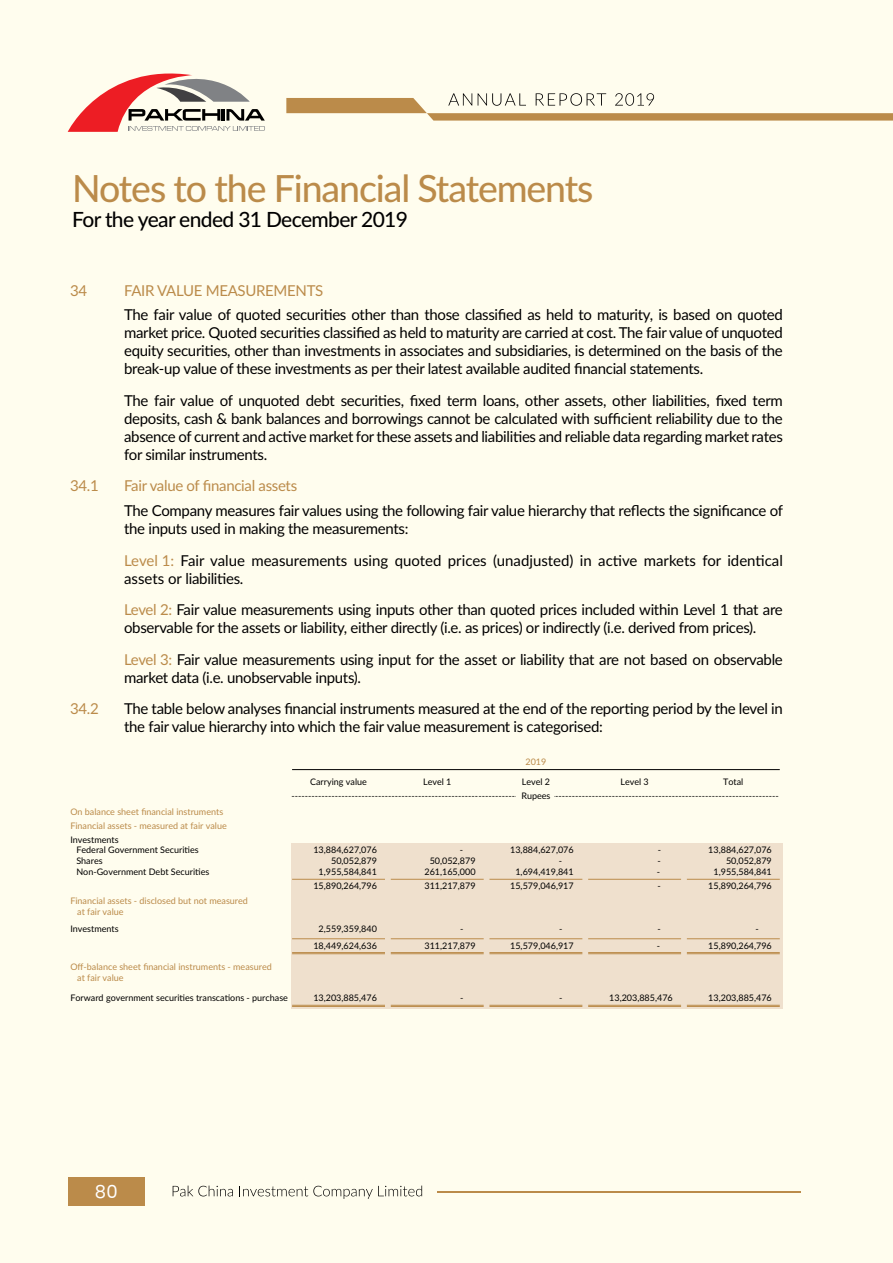
<style>
.page{position:relative;width:893px;height:1263px;background:#fffdee}
.page>*{position:absolute;margin:0;border:0;box-sizing:border-box;transform-origin:0 0}
.t1{font:500 37.5px "Lato";letter-spacing:-.03em;color:#bb8b4a}
.t2{font:500 21px "Lato";letter-spacing:-.03em;color:#000}
.t3{font:18px "Poppins";color:#fff}
.t4{font:15px/18px "Lato";letter-spacing:-.02em;color:#000}
.t5{font:15px/18px "Lato";color:#000}
.t6{font:15px "Lato";letter-spacing:-.02em;color:#bb8b4a}
.t7{font:9px/10.8px "Lato";color:#000}
.t8{font:9px/10.8px "Lato";color:#bb8b4a}
.s1{color:#bb8b4a}
</style>
<div class="page">
<div style="left:68px;top:1177px;width:76px;height:29px;background:#bb8b4a"></div>
<hr style="left:438px;top:1191px;width:363px;height:2px;background:#bb8b4a">
<svg style="left:68px;top:73px;width:197px;height:59px"></svg>
<svg style="left:286px;top:93px;width:607px;height:28px"></svg>
<svg style="left:173px;top:1185px;width:60px;height:11px"></svg>
<svg style="left:243px;top:1185px;width:179px;height:14px"></svg>
<div style="left:291px;top:843px;width:492px;height:166px;background:#efe0cd"></div>
<hr style="left:292px;top:879px;width:93px;height:1px;background:#bb8b4a">
<hr style="left:391px;top:879px;width:93px;height:1px;background:#bb8b4a">
<hr style="left:489px;top:879px;width:93px;height:1px;background:#bb8b4a">
<hr style="left:588px;top:879px;width:93px;height:1px;background:#bb8b4a">
<hr style="left:687px;top:879px;width:93px;height:1px;background:#bb8b4a">
<hr style="left:292px;top:938px;width:93px;height:1px;background:#bb8b4a">
<hr style="left:391px;top:938px;width:93px;height:1px;background:#bb8b4a">
<hr style="left:489px;top:938px;width:93px;height:1px;background:#bb8b4a">
<hr style="left:588px;top:938px;width:93px;height:1px;background:#bb8b4a">
<hr style="left:687px;top:938px;width:93px;height:1px;background:#bb8b4a">
<hr style="left:292px;top:952px;width:93px;height:1px;background:#bb8b4a">
<hr style="left:391px;top:952px;width:93px;height:1px;background:#bb8b4a">
<hr style="left:489px;top:952px;width:93px;height:1px;background:#bb8b4a">
<hr style="left:588px;top:952px;width:93px;height:1px;background:#bb8b4a">
<hr style="left:687px;top:952px;width:93px;height:1px;background:#bb8b4a">
<hr style="left:292px;top:953px;width:93px;height:1px;background:#bb8b4a">
<hr style="left:391px;top:953px;width:93px;height:1px;background:#bb8b4a">
<hr style="left:489px;top:953px;width:93px;height:1px;background:#bb8b4a">
<hr style="left:588px;top:953px;width:93px;height:1px;background:#bb8b4a">
<hr style="left:687px;top:953px;width:93px;height:1px;background:#bb8b4a">
<hr style="left:292px;top:1005px;width:93px;height:1px;background:#bb8b4a">
<hr style="left:391px;top:1005px;width:93px;height:1px;background:#bb8b4a">
<hr style="left:489px;top:1005px;width:93px;height:1px;background:#bb8b4a">
<hr style="left:588px;top:1005px;width:93px;height:1px;background:#bb8b4a">
<hr style="left:687px;top:1005px;width:93px;height:1px;background:#bb8b4a">
<hr style="left:292px;top:1006px;width:93px;height:1px;background:#bb8b4a">
<hr style="left:391px;top:1006px;width:93px;height:1px;background:#bb8b4a">
<hr style="left:489px;top:1006px;width:93px;height:1px;background:#bb8b4a">
<hr style="left:588px;top:1006px;width:93px;height:1px;background:#bb8b4a">
<hr style="left:687px;top:1006px;width:93px;height:1px;background:#bb8b4a">
<hr style="left:292px;top:769px;width:488px;height:1px;background:#000">
<h1 class="t1" style="left:72px;top:161px;width:523px">Notes to the Financial Statements</h1>
<h2 class="t2" style="left:72px;top:204px;width:337px">For the year ended 31 December 2019</h2>
<p class="t6" style="left:70px;top:279px;width:19px">34</p>
<p class="t6" style="left:124px;top:279px;width:201px">FAIR VALUE MEASUREMENTS</p>
<p class="t4" style="left:124px;top:305px;width:660px;text-align:justify">The fair value of quoted securities other than those classified as held to maturity, is based on quoted market price. Quoted securities classified as held to maturity are carried at cost. The fair value of unquoted equity securities, other than investments in associates and subsidiaries, is determined on the basis of the break-up value of these investments as per their latest available audited financial statements.</p>
<p class="t4" style="left:124px;top:391px;width:660px;text-align:justify">The fair value of unquoted debt securities, fixed term loans, other assets, other liabilities, fixed term deposits, cash &amp; bank balances and borrowings cannot be calculated with sufficient reliability due to the absence of current and active market for these assets and liabilities and reliable data regarding market rates for similar instruments.</p>
<p class="t6" style="left:70px;top:475px;width:30px">34.1</p>
<p class="t6" style="left:124px;top:475px;width:175px">Fair value of financial assets</p>
<p class="t4" style="left:124px;top:501px;width:660px">The Company measures fair values using the following fair value hierarchy that reflects the significance of the inputs used in making the measurements:</p>
<p class="t5" style="left:124px;top:551px;width:660px"><span class="s1">Level 1:</span> Fair value measurements using quoted prices (unadjusted) in active markets for identical assets or liabilities.</p>
<p class="t4" style="left:124px;top:600px;width:660px"><span class="s1">Level 2:</span> Fair value measurements using inputs other than quoted prices included within Level 1 that are observable for the assets or liability, either directly (i.e. as prices) or indirectly (i.e. derived from prices).</p>
<p class="t4" style="left:124px;top:650px;width:660px"><span class="s1">Level 3:</span> Fair value measurements using input for the asset or liability that are not based on observable market data (i.e. unobservable inputs).</p>
<p class="t6" style="left:70px;top:698px;width:30px">34.2</p>
<p class="t4" style="left:124px;top:699px;width:660px">The table below analyses financial instruments measured at the end of the reporting period by the level in the fair value hierarchy into which the fair value measurement is categorised:</p>
<p class="t8" style="left:525px;top:756px;width:22px">2019</p>
<p class="t7" style="left:291px;top:775px;width:489px;line-height:13.6px;text-indent:432px">Total --------------------------------------------------------------------------------------------------------------------------------------------------</p>
<p class="t7" style="left:310px;top:776px;width:58px">Carrying value</p>
<p class="t7" style="left:423px;top:776px;width:30px">Level 1</p>
<p class="t7" style="left:522px;top:776px;width:30px">Level 2</p>
<p class="t7" style="left:620px;top:776px;width:30px">Level 3</p>
<p class="t7" style="left:521px;top:789px;width:31px">Rupees</p>
<p class="t8" style="left:70px;top:804px;width:158px;line-height:13.8px">On balance sheet financial instruments<br>Financial assets - measured at fair value</p>
<p class="t7" style="left:76px;top:833px;width:124px;text-indent:-6px">Investments<br>Federal Government Securities</p>
<p class="t7" style="left:313px;top:844px;width:65px">13,884,627,076</p>
<p class="t7" style="left:460px;top:844px;width:5px">-</p>
<p class="t7" style="left:510px;top:844px;width:65px">13,884,627,076</p>
<p class="t7" style="left:658px;top:844px;width:5px">-</p>
<p class="t7" style="left:708px;top:844px;width:65px">13,884,627,076</p>
<p class="t7" style="left:76px;top:855px;width:28px">Shares</p>
<p class="t7" style="left:331px;top:855px;width:47px">50,052,879</p>
<p class="t7" style="left:430px;top:855px;width:47px">50,052,879</p>
<p class="t7" style="left:559px;top:855px;width:5px">-</p>
<p class="t7" style="left:657px;top:855px;width:5px">-</p>
<p class="t7" style="left:726px;top:855px;width:47px">50,052,879</p>
<p class="t7" style="left:76px;top:866px;width:135px">Non-Government Debt Securities</p>
<p class="t7" style="left:319px;top:866px;width:60px">1,955,584,841</p>
<p class="t7" style="left:424px;top:866px;width:53px">261,165,000</p>
<p class="t7" style="left:515px;top:866px;width:60px">1,694,419,841</p>
<p class="t7" style="left:657px;top:866px;width:5px">-</p>
<p class="t7" style="left:713px;top:866px;width:60px">1,955,584,841</p>
<p class="t7" style="left:313px;top:880px;width:65px">15,890,264,796</p>
<p class="t7" style="left:424px;top:880px;width:53px">311,217,879</p>
<p class="t7" style="left:510px;top:880px;width:65px">15,579,046,917</p>
<p class="t7" style="left:657px;top:880px;width:5px">-</p>
<p class="t7" style="left:708px;top:880px;width:65px">15,890,264,796</p>
<p class="t8" style="left:77px;top:895px;width:172px;text-indent:-7px">Financial assets - disclosed but not measured at fair value</p>
<p class="t7" style="left:70px;top:923px;width:50px">Investments</p>
<p class="t7" style="left:319px;top:923px;width:60px">2,559,359,840</p>
<p class="t7" style="left:460px;top:923px;width:5px">-</p>
<p class="t7" style="left:559px;top:923px;width:5px">-</p>
<p class="t7" style="left:657px;top:923px;width:5px">-</p>
<p class="t7" style="left:755px;top:923px;width:5px">-</p>
<p class="t7" style="left:313px;top:940px;width:65px">18,449,624,636</p>
<p class="t7" style="left:424px;top:940px;width:53px">311,217,879</p>
<p class="t7" style="left:510px;top:940px;width:65px">15,579,046,917</p>
<p class="t7" style="left:657px;top:940px;width:5px">-</p>
<p class="t7" style="left:708px;top:940px;width:65px">15,890,264,796</p>
<p class="t8" style="left:77px;top:961px;width:196px;text-indent:-7px">Off-balance sheet financial instruments - measured at fair value</p>
<p class="t7" style="left:70px;top:992px;width:219px">Forward government securities transcations - purchase</p>
<p class="t7" style="left:313px;top:992px;width:65px">13,203,885,476</p>
<p class="t7" style="left:460px;top:992px;width:5px">-</p>
<p class="t7" style="left:559px;top:992px;width:5px">-</p>
<p class="t7" style="left:609px;top:992px;width:65px">13,203,885,476</p>
<p class="t7" style="left:708px;top:992px;width:65px">13,203,885,476</p>
<p class="t3" style="left:95px;top:1181px;width:24px">80</p>
</div>
